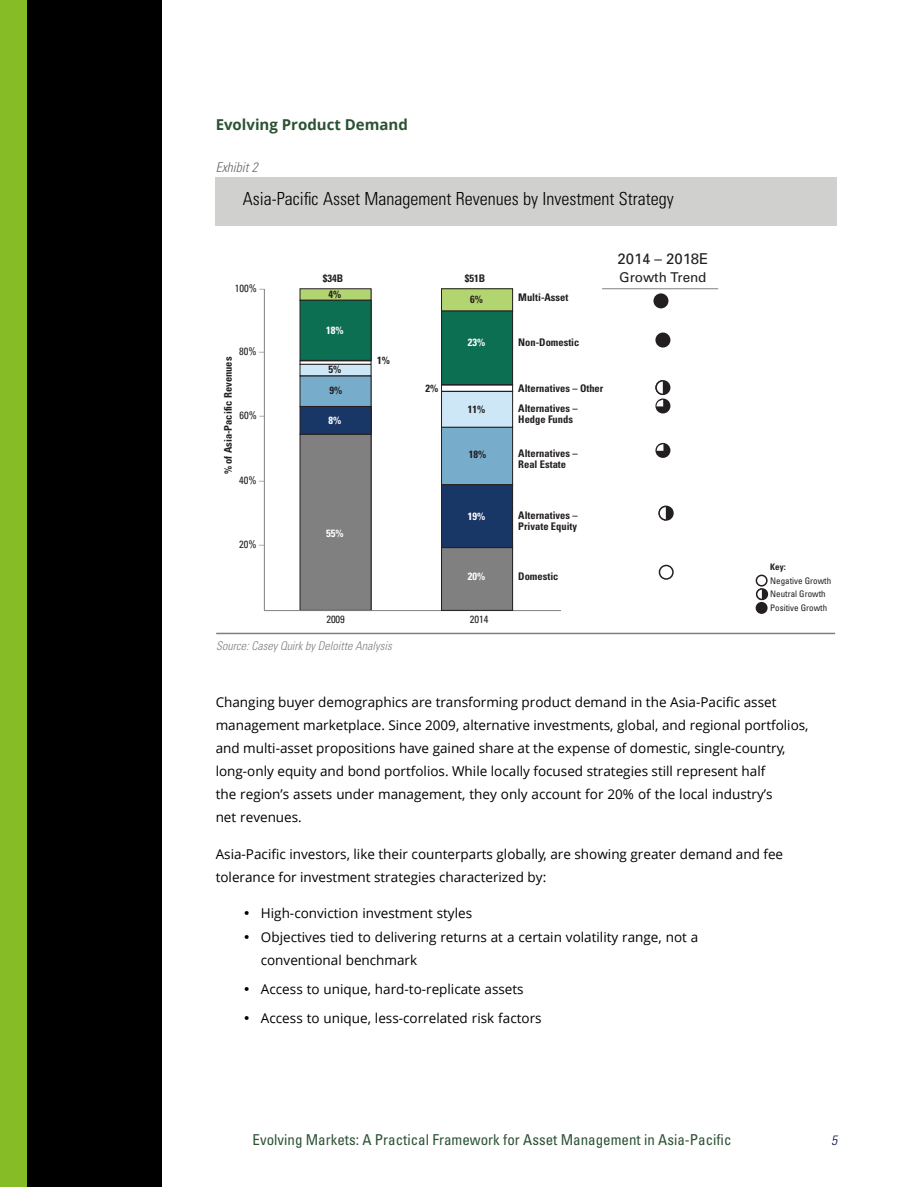
<style>
.page{position:relative;width:918px;height:1188px;background:#fff}
.page>*{position:absolute;margin:0;border:0;box-sizing:border-box;transform-origin:0 0}
.t1{font:300 condensed 18px "Univers";color:#000}
.t2{font:condensed 15px "Univers";color:#2c5234}
.t3{font:700 15px "Open Sans";color:#2c5234}
.t4{font:15px "Univers";letter-spacing:-.005em;color:#231f20}
.t5{font:13.5px/23px "Open Sans";color:#000}
.t6{font:13.5px "Univers";letter-spacing:-.005em;color:#231f20}
.t7{font:italic 300 condensed 13.5px "Univers";color:#666}
.t8{font:italic 300 condensed 13.5px "Univers";color:#0c104b}
.t9{font:italic 300 condensed 12px "Univers";color:#7f807f}
.t10{font:700 condensed 10.5px/10.5px "Univers";color:#231f20}
.t11{font:condensed 10.5px "Univers";color:#231f20}
.t12{font:700 condensed 10.5px "Univers";color:#fff}
.t13{font:condensed 9px/13.5px "Univers";color:#231f20}
.t14{font:700 condensed 9px "Univers";color:#231f20}
.s1{color:#7f807f}
.s2{font-family:"News Gothic BT";font-weight:300}
</style>
<div class="page">
<div style="left:215px;top:177px;width:621px;height:49px;background:#d0d0ce"></div>
<hr style="left:216px;top:633px;width:619px;height:1px;background:#7f807f">
<div style="left:300px;top:289px;width:71px;height:11px;background:#b3d571"></div>
<div style="left:300px;top:288px;width:71px;height:13px;border:1px solid #231f20"></div>
<div style="left:300px;top:300px;width:71px;height:60px;background:#0d6f51"></div>
<div style="left:300px;top:300px;width:71px;height:61px;border:1px solid #231f20"></div>
<div style="left:300px;top:434px;width:71px;height:176px;background:#7f807f"></div>
<div style="left:300px;top:434px;width:71px;height:177px;border:1px solid #231f20"></div>
<div style="left:300px;top:364px;width:71px;height:12px;background:#cee7f7"></div>
<div style="left:300px;top:364px;width:71px;height:12px;border:1px solid #231f20"></div>
<div style="left:300px;top:376px;width:71px;height:30px;background:#77accb"></div>
<div style="left:300px;top:406px;width:71px;height:28px;background:#193766"></div>
<div style="left:300px;top:406px;width:71px;height:29px;border:1px solid #231f20"></div>
<hr style="left:264px;top:610px;width:297px;height:1px;background:#7f807f">
<div style="left:442px;top:289px;width:71px;height:22px;background:#b3d571"></div>
<div style="left:441px;top:288px;width:72px;height:23px;border:1px solid #231f20"></div>
<div style="left:442px;top:311px;width:71px;height:74px;background:#0d6f51"></div>
<div style="left:441px;top:311px;width:72px;height:74px;border:1px solid #231f20"></div>
<div style="left:442px;top:548px;width:71px;height:62px;background:#7f807f"></div>
<div style="left:441px;top:547px;width:72px;height:64px;border:1px solid #231f20"></div>
<div style="left:442px;top:392px;width:71px;height:35px;background:#cee7f7"></div>
<div style="left:441px;top:391px;width:72px;height:37px;border:1px solid #231f20"></div>
<div style="left:442px;top:427px;width:71px;height:58px;background:#77accb"></div>
<div style="left:441px;top:427px;width:72px;height:58px;border:1px solid #231f20"></div>
<div style="left:442px;top:485px;width:71px;height:63px;background:#193766"></div>
<div style="left:441px;top:484px;width:72px;height:64px;border:1px solid #231f20"></div>
<hr style="left:264px;top:289px;width:1px;height:321px;background:#7f807f">
<div style="left:654px;top:294px;width:14px;height:14px;background:#231f20;border-radius:50%"></div>
<div style="left:653px;top:293px;width:15px;height:15px;border:2px solid #231f20;border-radius:50%"></div>
<div style="left:656px;top:333px;width:14px;height:14px;background:#231f20;border-radius:50%"></div>
<div style="left:655px;top:333px;width:15px;height:15px;border:2px solid #231f20;border-radius:50%"></div>
<div style="left:656px;top:381px;width:14px;height:13px;background:#231f20;border-radius:50%"></div>
<div style="left:655px;top:380px;width:15px;height:15px;border:2px solid #231f20;border-radius:50%"></div>
<div style="left:656px;top:399px;width:14px;height:14px;background:#231f20;border-radius:50%"></div>
<div style="left:655px;top:398px;width:15px;height:15px;border:2px solid #231f20;border-radius:50%"></div>
<div style="left:656px;top:444px;width:14px;height:13px;background:#231f20;border-radius:50%"></div>
<div style="left:655px;top:443px;width:15px;height:15px;border:2px solid #231f20;border-radius:50%"></div>
<div style="left:659px;top:565px;width:15px;height:15px;border:2px solid #231f20;border-radius:50%"></div>
<div style="left:659px;top:506px;width:14px;height:14px;background:#231f20;border-radius:50%"></div>
<div style="left:659px;top:506px;width:15px;height:15px;border:2px solid #231f20;border-radius:50%"></div>
<svg style="left:658px;top:505px;width:9px;height:16px"></svg>
<svg style="left:657px;top:444px;width:6px;height:7px"></svg>
<svg style="left:655px;top:380px;width:9px;height:26px"></svg>
<div style="left:756px;top:575px;width:12px;height:12px;border:2px solid #231f20;border-radius:50%"></div>
<div style="left:757px;top:589px;width:10px;height:10px;background:#231f20;border-radius:50%"></div>
<div style="left:756px;top:588px;width:12px;height:12px;border:2px solid #231f20;border-radius:50%"></div>
<svg style="left:755px;top:588px;width:8px;height:13px"></svg>
<div style="left:756px;top:603px;width:11px;height:10px;background:#231f20;border-radius:50%"></div>
<div style="left:756px;top:602px;width:12px;height:12px;border:2px solid #231f20;border-radius:50%"></div>
<hr style="left:602px;top:288px;width:116px;height:1px;background:#7f807f">
<div style="left:0;top:0;width:162px;height:1187px;background:#000"></div>
<div style="left:0;top:0;width:27px;height:1187px;background:#86bc25"></div>
<p class="t3" style="left:216px;top:114px;width:194px">Evolving Product Demand</p>
<p class="t7" style="left:216px;top:162px;width:44px">Exhibit 2</p>
<h1 class="t1" style="left:243px;top:192px;width:433px">Asia-Pacific Asset Management Revenues by Investment Strategy</h1>
<p class="t11" style="left:235px;top:284px;width:31px">100% <span class="s1">–</span></p>
<p class="t11" style="left:239px;top:347px;width:27px">80% <span class="s1">–</span></p>
<p class="t10" style="left:224px;top:474px;width:119px;rotate:-90deg">% of Asia-Pacific Revenues</p>
<p class="t11" style="left:240px;top:411px;width:27px">60% <span class="s1">–</span></p>
<p class="t11" style="left:239px;top:477px;width:27px">40% <span class="s1">–</span></p>
<p class="t11" style="left:239px;top:541px;width:27px">20% <span class="s1">–</span></p>
<p class="t10" style="left:323px;top:274px;width:22px">$34B</p>
<p class="t10" style="left:465px;top:274px;width:22px">$51B</p>
<p class="t10" style="left:329px;top:290px;width:14px">4%</p>
<p class="t12" style="left:326px;top:326px;width:19px">18%</p>
<p class="t10" style="left:329px;top:365px;width:14px">5%</p>
<p class="t10" style="left:330px;top:386px;width:14px">9%</p>
<p class="t12" style="left:329px;top:416px;width:14px">8%</p>
<p class="t10" style="left:377px;top:356px;width:14px">1%</p>
<p class="t12" style="left:326px;top:530px;width:19px">55%</p>
<p class="t10" style="left:426px;top:383px;width:14px">2%</p>
<p class="t10" style="left:470px;top:295px;width:14px">6%</p>
<p class="t12" style="left:468px;top:338px;width:19px">23%</p>
<p class="t10" style="left:468px;top:405px;width:19px">11%</p>
<p class="t10" style="left:469px;top:450px;width:19px">18%</p>
<p class="t12" style="left:468px;top:512px;width:19px">19%</p>
<p class="t12" style="left:468px;top:572px;width:19px">20%</p>
<p class="t11" style="left:326px;top:615px;width:20px">2009</p>
<p class="t11" style="left:470px;top:615px;width:20px">2014</p>
<p class="t9" style="left:216px;top:641px;width:177px">Source: Casey Quirk by Deloitte Analysis</p>
<p class="t10" style="left:518px;top:293px;width:52px">Multi-Asset</p>
<p class="t10" style="left:518px;top:338px;width:63px">Non-Domestic</p>
<p class="t10" style="left:518px;top:378px;width:87px;line-height:20.5px">Alternatives – Other<br>Alternatives –</p>
<p class="t10" style="left:518px;top:415px;width:56px">Hedge Funds</p>
<p class="t10" style="left:518px;top:449px;width:61px">Alternatives –<br>Real Estate</p>
<p class="t4" style="left:618px;top:253px;width:92px">2014 – 2018E</p>
<p class="t6" style="left:619px;top:272px;width:89px">Growth Trend</p>
<p class="t10" style="left:518px;top:511px;width:61px">Alternatives –<br>Private Equity</p>
<p class="t10" style="left:518px;top:572px;width:42px">Domestic</p>
<p class="t14" style="left:770px;top:564px;width:17px">Key:</p>
<p class="t13" style="left:770px;top:574px;width:62px">Negative Growth<br>Neutral Growth<br>Positive Growth</p>
<p class="t5" style="left:216px;top:690px;width:594px">Changing buyer demographics are transforming product demand in the Asia-Pacific asset management marketplace. Since 2009, alternative investments, global, and regional portfolios, and multi-asset propositions have gained share at the expense of domestic, single-country, long-only equity and bond portfolios. While locally focused strategies still represent half<br>the region’s assets under management, they only account for 20% of the local industry’s<br>net revenues.</p>
<p class="t5" style="left:216px;top:842px;width:569px">Asia-Pacific investors, like their counterparts globally, are showing greater demand and fee tolerance for investment strategies characterized by:</p>
<p class="t5" style="left:243px;top:902px;width:231px"><span class="s2">•</span> High-conviction investment styles</p>
<p class="t5" style="left:261px;top:925px;width:439px;text-indent:-18px"><span class="s2">•</span> Objectives tied to delivering returns at a certain volatility range, not a conventional benchmark</p>
<p class="t5" style="left:243px;top:977px;width:283px"><span class="s2">•</span> Access to unique, hard-to-replicate assets</p>
<p class="t5" style="left:243px;top:1006px;width:300px"><span class="s2">•</span> Access to unique, less-correlated risk factors</p>
<p class="t2" style="left:253px;top:1134px;width:481px">Evolving Markets: A Practical Framework for Asset Management in Asia-Pacific</p>
<p class="t8" style="left:831px;top:1135px;width:7px">5</p>
</div>
